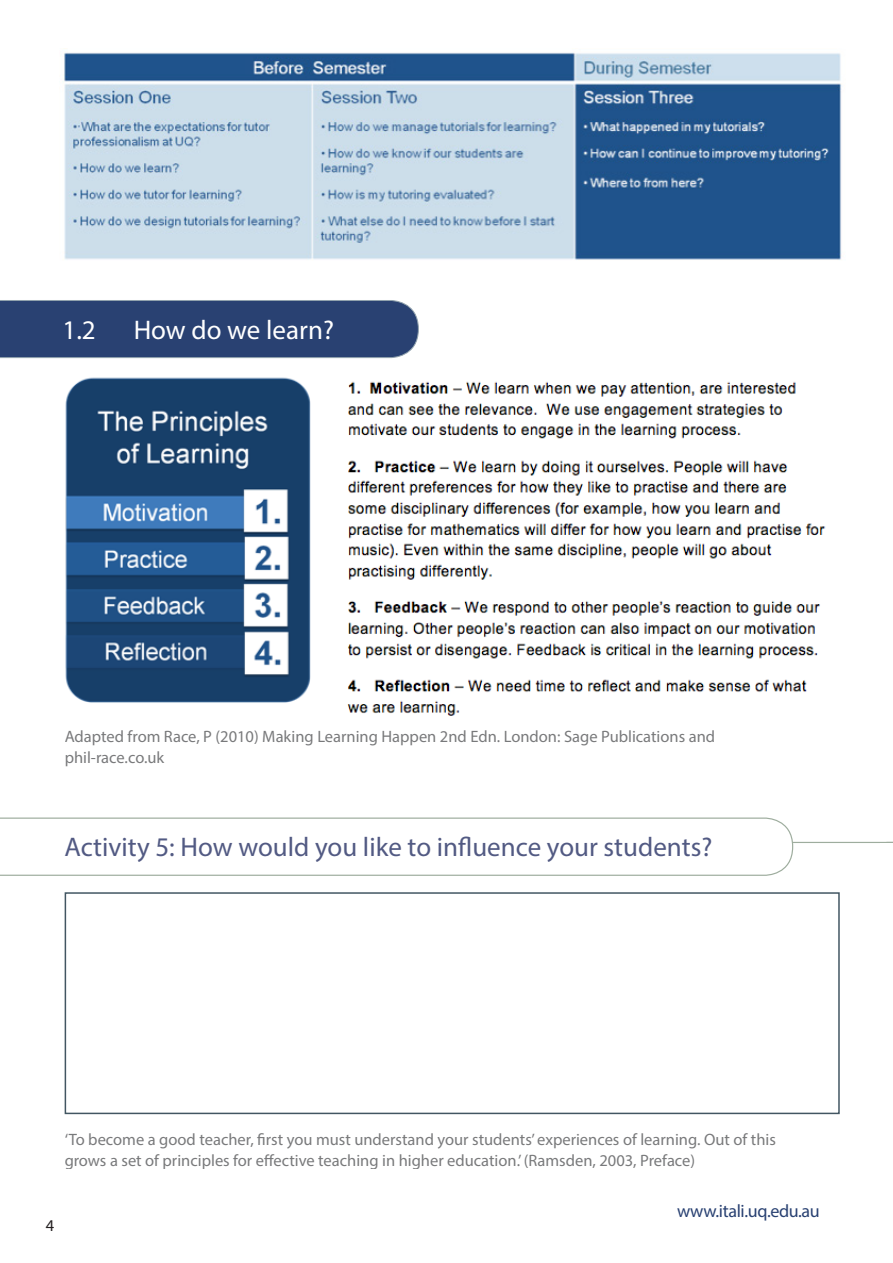
<style>
.page{position:relative;width:893px;height:1263px;background:#fff}
.page>*{position:absolute;margin:0;border:0;box-sizing:border-box;transform-origin:0 0}
.a_Heading{font:27px "Myriad Pro";color:#525a83}
.a_Heading-2{font:27px "Myriad Pro";color:#fff}
.t1{font:18px "Myriad Pro";letter-spacing:-.02em;color:#294172}
.t2{font:16.5px/21px "Myriad Pro";color:#57585a}
.t3{font:16.5px "Myriad Pro";color:#231f20}
</style>
<div class="page">
<img style="left:64px;top:52px;width:778px;height:208px">
<div style="left:0;top:300px;width:419px;height:59px;background:#294172"></div>
<img style="left:65px;top:377px;width:761px;height:339px">
<hr style="left:0;top:842px;width:893px;height:1px;background:#9ead9e">
<svg style="left:0;top:817px;width:794px;height:59px"></svg>
<div style="left:65px;top:892px;width:775px;height:222px;border:2px solid #425662"></div>
<p class="a_Heading-2" style="left:63px;top:313px;width:35px">1.2</p>
<p class="a_Heading-2" style="left:134px;top:313px;width:202px">How do we learn?</p>
<p class="t2" style="left:65px;top:725px;width:652px">Adapted from Race, P (2010) Making Learning Happen 2nd Edn. London: Sage Publications and phil-race.co.uk</p>
<p class="a_Heading" style="left:65px;top:830px;width:649px">Activity 5: How would you like to influence your students?</p>
<p class="t2" style="left:65px;top:1128px;width:713px">‘To become a good teacher, first you must understand your students’ experiences of learning. Out of this grows a set of principles for effective teaching in higher education.’ (Ramsden, 2003, Preface)</p>
<p class="t3" style="left:46px;top:1216px;width:10px">4</p>
<p class="t1" style="left:677px;top:1200px;width:144px">www.itali.uq.edu.au</p>
</div>
